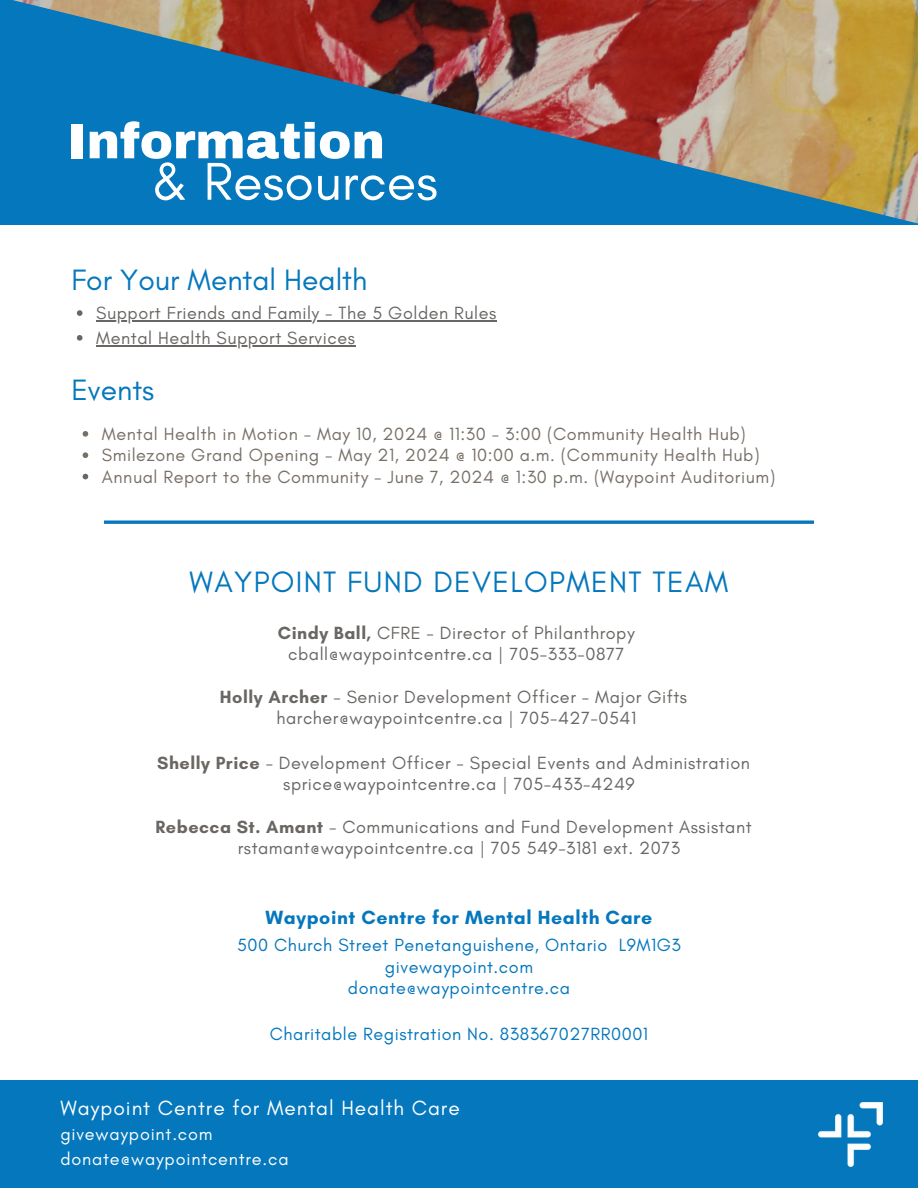
<style>
.page{position:relative;width:918px;height:1188px;background:#fff}
.page>*{position:absolute;margin:0;border:0;box-sizing:border-box;transform-origin:0 0}
.t1{font:54.15px "Glacial Indifference";color:#fff}
.t2{font:900 50.25px "Archivo";color:#fff}
.t3{font:30px "Glacial Indifference";letter-spacing:.045em;color:#0477bd}
.t4{font:30px "Glacial Indifference";color:#0477bd}
.t5{font:21px "Glacial Indifference";letter-spacing:.045em;color:#fff}
.t6{font:700 19.5px "Glacial Indifference";letter-spacing:.03em;color:#0477bd}
.t7{font:18px/21.3px "Glacial Indifference";letter-spacing:.03em;color:#696663}
.t8{font:18px/21.3px "Glacial Indifference";letter-spacing:.03em;color:#777067}
.t9{font:18px/21.3px "Glacial Indifference";letter-spacing:.03em;color:#0477bd;text-align:center}
.t10{font:18px/24.8px "Glacial Indifference";letter-spacing:.045em;color:#fff}
.s1{font-weight:700}
</style>
<div class="page">
<img style="left:0;top:0;width:918px;height:225px">
<div style="left:0;top:1080px;width:918px;height:108px;background:#0477bd"></div>
<img style="left:818px;top:1102px;width:65px;height:64px">
<svg style="left:83px;top:431px;width:5px;height:6px"></svg>
<svg style="left:83px;top:452px;width:5px;height:6px"></svg>
<svg style="left:83px;top:474px;width:5px;height:5px"></svg>
<svg style="left:77px;top:310px;width:6px;height:6px"></svg>
<hr style="left:96px;top:320px;width:401px;height:2px;background:#696663">
<svg style="left:77px;top:335px;width:6px;height:6px"></svg>
<hr style="left:96px;top:345px;width:259px;height:1px;background:#696663">
<svg style="left:104px;top:520px;width:710px;height:4px"></svg>
<h2 class="t2" style="left:67px;top:114px;width:319px">Information</h2>
<h1 class="t1" style="left:152px;top:148px;width:288px">&amp; Resources</h1>
<h3 class="t4" style="left:71px;top:262px;width:298px">For Your Mental Health</h3>
<p class="t7" style="left:96px;top:301px;width:402px;line-height:24.8px">Support Friends and Family - The 5 Golden Rules<br>Mental Health Support Services</p>
<h3 class="t3" style="left:71px;top:371px;width:84px">Events</h3>
<p class="t8" style="left:102px;top:423px;width:675px">Mental Health in Motion - May 10, 2024 @ 11:30 - 3:00 (Community Health Hub)<br>Smilezone Grand Opening - May 21, 2024 @ 10:00 a.m. (Community Health Hub)<br>Annual Report to the Community - June 7, 2024 @ 1:30 p.m. (Waypoint Auditorium)</p>
<h3 class="t3" style="left:190px;top:563px;width:540px">WAYPOINT FUND DEVELOPMENT TEAM</h3>
<p class="t7" style="left:278px;top:622px;width:358px;text-align:center"><span class="s1">Cindy Ball,</span> CFRE - Director of Philanthropy cball@waypointcentre.ca | 705-333-0877</p>
<p class="t7" style="left:220px;top:686px;width:469px;text-align:center"><span class="s1">Holly Archer</span> - Senior Development Officer - Major Gifts harcher@waypointcentre.ca | 705-427-0541</p>
<p class="t7" style="left:283px;top:752px;width:468px;text-indent:-126px"><span class="s1">Shelly Price</span> - Development Officer - Special Events and Administration sprice@waypointcentre.ca | 705-433-4249</p>
<p class="t7" style="left:238px;top:816px;width:515px;text-indent:-82px"><span class="s1">Rebecca St. Amant</span> - Communications and Fund Development Assistant rstamant@waypointcentre.ca | 705 549-3181 ext. 2073</p>
<p class="t6" style="left:266px;top:906px;width:388px">Waypoint Centre for Mental Health Care</p>
<p class="t9" style="left:237px;top:934px;width:445px">500 Church Street Penetanguishene, Ontario L9M1G3 givewaypoint.com<br>donate@waypointcentre.ca</p>
<p class="t9" style="left:270px;top:1023px;width:380px">Charitable Registration No. 838367027RR0001</p>
<p class="t5" style="left:60px;top:1096px;width:401px">Waypoint Centre for Mental Health Care</p>
<p class="t10" style="left:60px;top:1122px;width:230px">givewaypoint.com donate@waypointcentre.ca</p>
</div>
